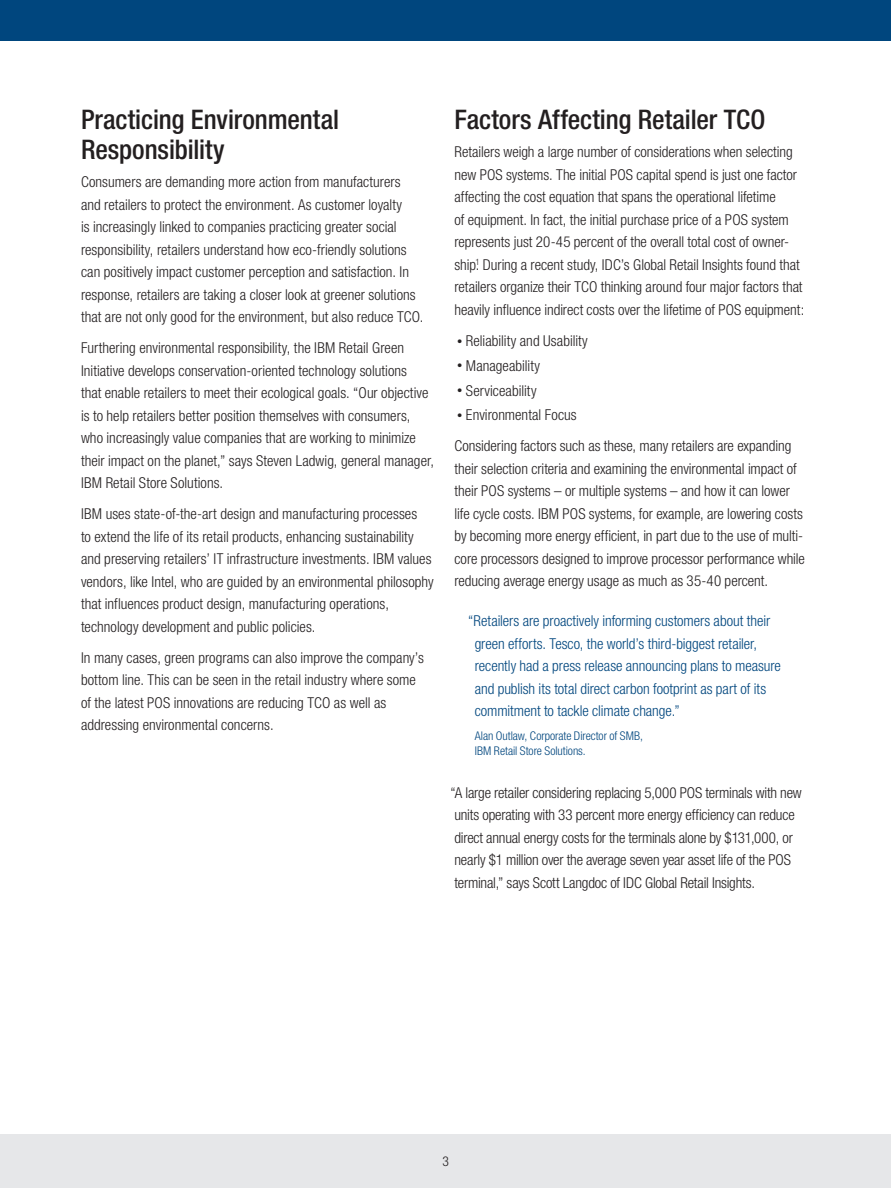
<style>
.page{position:relative;width:891px;height:1188px;background:#fff}
.page>*{position:absolute;margin:0;border:0;box-sizing:border-box;transform-origin:0 0}
.t1{font:500 condensed 27px/30px "Helvetica Neue";color:#231f20}
.t2{font:300 condensed 15px/22.5px "Helvetica Neue";color:#231f20}
.t3{font:300 condensed 15px/22.5px "Helvetica Neue";letter-spacing:-.005em;color:#00467e}
.t4{font:300 condensed 13.5px "Helvetica Neue";color:#231f20}
.t5{font:300 condensed 12px/15px "Helvetica Neue";letter-spacing:-.005em;color:#00467e}
.s1{font-size:10.5px}
</style>
<div class="page">
<div style="left:0;top:0;width:891px;height:40px;background:#00467e"></div>
<div style="left:0;top:1134px;width:891px;height:54px;background:#e6e7e9"></div>
<h1 class="t1" style="left:81px;top:104px;width:260px">Practicing Environmental<br>Responsibility</h1>
<p class="t2" style="left:81px;top:170px;width:344px">Consumers are demanding more action from manufacturers and retailers to protect the environment. As customer loyalty<br>is increasingly linked to companies practicing greater social responsibility, retailers understand how eco-friendly solutions can positively impact customer perception and satisfaction. In response, retailers are taking a closer look at greener solutions that are not only good for the environment, but also reduce TCO.</p>
<p class="t2" style="left:81px;top:337px;width:355px">Furthering environmental responsibility, the IBM Retail Green Initiative develops conservation-oriented technology solutions<br>that enable retailers to meet their ecological goals. “Our objective is to help retailers better position themselves with consumers, who increasingly value companies that are working to minimize their impact on the planet,” says Steven Ladwig, general manager, IBM Retail Store Solutions.</p>
<p class="t2" style="left:81px;top:503px;width:354px">IBM uses state-of-the-art design and manufacturing processes<br>to extend the life of its retail products, enhancing sustainability and preserving retailers’ IT infrastructure investments. IBM values vendors, like Intel, who are guided by an environmental philosophy that influences product design, manufacturing operations, technology development and public policies.</p>
<p class="t2" style="left:81px;top:646px;width:344px">In many cases, green programs can also improve the company’s bottom line. This can be seen in the retail industry where some of the latest POS innovations are reducing TCO as well as addressing environmental concerns.</p>
<h1 class="t1" style="left:454px;top:104px;width:313px">Factors Affecting Retailer TCO</h1>
<p class="t2" style="left:454px;top:140px;width:351px">Retailers weigh a large number of considerations when selecting new POS systems. The initial POS capital spend is just one factor affecting the cost equation that spans the operational lifetime<br>of equipment. In fact, the initial purchase price of a POS system represents just 20-45 percent of the overall total cost of owner&shy;ship<sup>1</sup>. During a recent study, IDC’s Global Retail Insights found that retailers organize their TCO thinking around four major factors that heavily influence indirect costs over the lifetime of POS equipment:</p>
<p class="t2" style="left:457px;top:329px;width:132px"><span class="s1">•</span> Reliability and Usability</p>
<p class="t2" style="left:457px;top:354px;width:84px"><span class="s1">•</span> Manageability</p>
<p class="t2" style="left:457px;top:379px;width:81px"><span class="s1">•</span> Serviceability</p>
<p class="t2" style="left:454px;top:399px;width:338px;line-height:31.2px"><span class="s1">•</span> Environmental Focus<br>Considering factors such as these, many retailers are expanding</p>
<p class="t2" style="left:454px;top:457px;width:352px">their selection criteria and examining the environmental impact of their POS systems – or multiple systems – and how it can lower life cycle costs. IBM POS systems, for example, are lowering costs by becoming more energy efficient, in part due to the use of multi&shy;core processors designed to improve processor performance while reducing average energy usage as much as 35-40 percent.</p>
<p class="t3" style="left:475px;top:610px;width:308px;text-indent:-6px">“Retailers are proactively informing customers about their green efforts. Tesco, the world’s third-biggest retailer, recently had a press release announcing plans to measure and publish its total direct carbon footprint as part of its commitment to tackle climate change.”</p>
<p class="t5" style="left:475px;top:728px;width:170px">Alan Outlaw, Corporate Director of SMB,<br>IBM Retail Store Solutions.</p>
<p class="t2" style="left:450px;top:781px;width:353px">“A large retailer considering replacing 5,000 POS terminals with new units operating with 33 percent more energy efficiency can reduce direct annual energy costs for the terminals alone by $131,000, or nearly $1 million over the average seven year asset life of the POS terminal,” says Scott Langdoc of IDC Global Retail Insights.</p>
<p class="t4" style="left:442px;top:1154px;width:8px">3</p>
</div>
